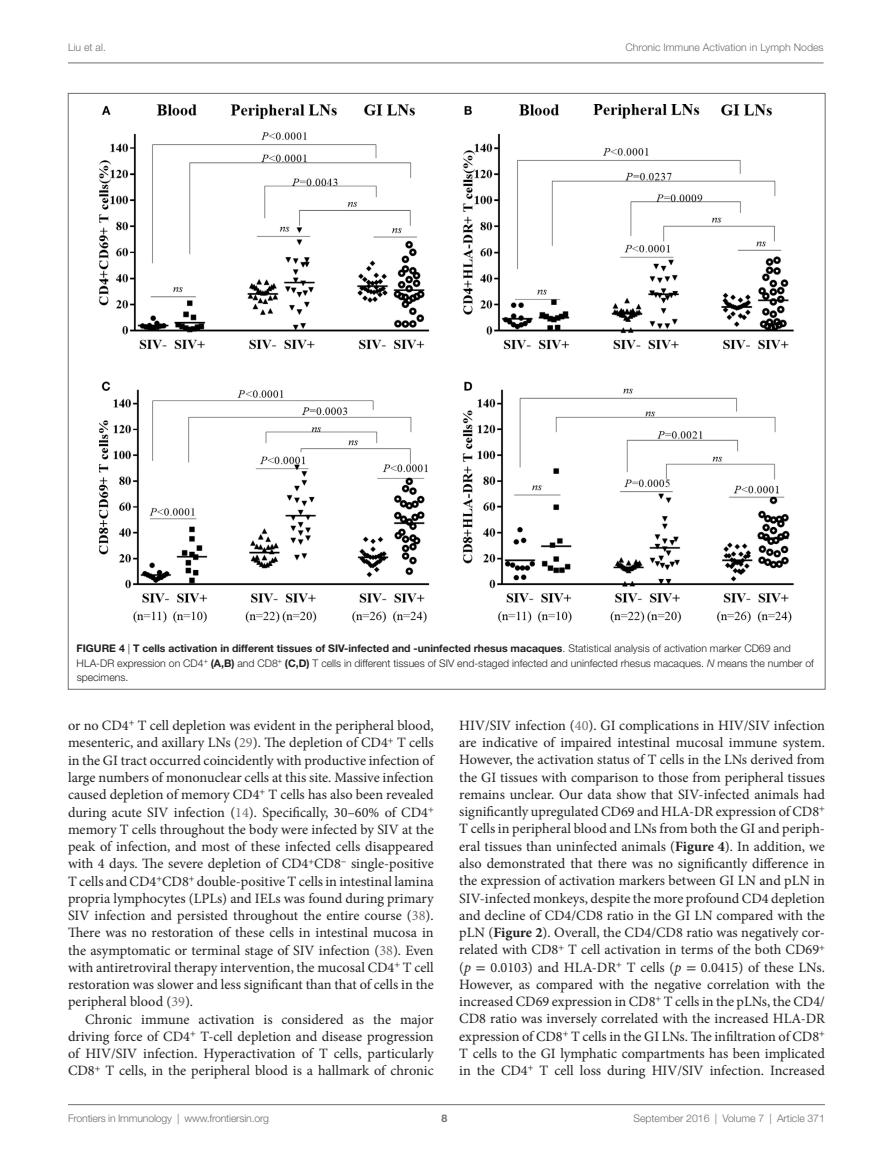
<style>
.page{position:relative;width:893px;height:1170px;background:#fff}
.page>*{position:absolute;margin:0;border:0;box-sizing:border-box;transform-origin:0 0}
.t1{font:14.25px/17.2px "Minion Pro";color:#231f20;text-align:justify}
.t2{font:300 10.5px/14.2px "Helvetica Neue LT Std";color:#231f20}
.t3{font:300 10.5px "Helvetica Neue LT Std";color:#6c6d70}
.t4{font:700 10.5px "Helvetica Neue LT Std";color:#6c6d70}
.s1{font-weight:700}
.s2{font-style:italic}
.s3{color:#6c6d70}
.s4{font-family:"STIX General"}
</style>
<div class="page">
<img style="left:100px;top:105px;width:694px;height:517px">
<hr style="left:68px;top:63px;width:756px;height:1px;background:#6c6d70">
<hr style="left:68px;top:1104px;width:757px;height:1px;background:#6c6d70">
<p class="t3" style="left:68px;top:41px;width:39px">Liu et al.</p>
<p class="t3" style="left:626px;top:41px;width:199px">Chronic Immune Activation in Lymph Nodes</p>
<p class="t2" style="left:77px;top:641px;width:739px"><span class="s1">FIG URE 4</span> | <span class="s1">T cells activation in different tissues of SIV-infected and -uninfected rhesus macaques</span>. Statistical analysis of activation marker CD69 and<br>HLA-DR expression on CD4<sup>+</sup> <span class="s1">(A,B)</span> and CD8<sup>+</sup> <span class="s1">(C,D)</span> T cells in different tissues of SIV end-staged infected and uninfected rhesus macaques. <span class="s2">N</span> means the number of specimens.</p>
<p class="t1" style="left:68px;top:717px;width:367px">or no CD4<sup>+</sup> T cell depletion was evident in the peripheral blood, mesenteric, and axillary LNs (<span class="s3">29</span>). The depletion of CD4<sup>+</sup> T cells in the GI tract occurred coincidently with productive infection of large numbers of mononuclear cells at this site. Massive infection caused depletion of memory CD4<sup>+</sup> T cells has also been revealed during acute SIV infection (<span class="s3">14</span>). Specifically, 30–60% of CD4<sup>+ </sup>memory T cells throughout the body were infected by SIV at the peak of infection, and most of these infected cells disappeared with 4 days. The severe depletion of CD4<sup>+</sup>CD8<sup>−</sup> single-positive T cells and CD4<sup>+</sup>CD8<sup>+</sup> double-positive T cells in intestinal lamina propria lymphocytes (LPLs) and IELs was found during primary SIV infection and persisted throughout the entire course (<span class="s3">38</span>).<br>There was no restoration of these cells in intestinal mucosa in the asymptomatic or terminal stage of SIV infection (<span class="s3">38</span>). Even with antiretroviral therapy intervention, the mucosal CD4<sup>+</sup> T cell restoration was slower and less significant than that of cells in the peripheral blood (<span class="s3">39</span>).</p>
<p class="t1" style="left:68px;top:1010px;width:367px;text-indent:17px">Chronic immune activation is considered as the major driving force of CD4<sup>+</sup> T-cell depletion and disease progression of HIV/SIV infection. Hyperactivation of T cells, particularly CD8<sup>+</sup> T cells, in the peripheral blood is a hallmark of chronic</p>
<p class="t1" style="left:459px;top:716px;width:367px">HIV/SIV infection (<span class="s3">40</span>). GI complications in HIV/SIV infection are indicative of impaired intestinal mucosal immune system.<br>However, the activation status of T cells in the LNs derived from the GI tissues with comparison to those from peripheral tissues remains unclear. Our data show that SIV-infected animals had significantly upregulated CD69 and HLA-DR expression of CD8<sup>+ </sup>T cells in peripheral blood and LNs from both the GI and periph&shy;eral tissues than uninfected animals (<span class="s1">Figure 4</span>). In addition, we also demonstrated that there was no significantly difference in the expression of activation markers between GI LN and pLN in SIV-infected monkeys, despite the more profound CD4 depletion and decline of CD4/CD8 ratio in the GI LN compared with the pLN (<span class="s1">Figure 2</span>). Overall, the CD4/CD8 ratio was negatively cor&shy;related with CD8<sup>+</sup> T cell activation in terms of the both CD69<sup>+ </sup>(<span class="s2">p</span> <span class="s4">=</span> 0.0103) and HLA-DR<sup>+</sup> T cells (<span class="s2">p</span> <span class="s4">=</span> 0.0415) of these LNs.<br>However, as compared with the negative correlation with the increased CD69 expression in CD8<sup>+</sup> T cells in the pLNs, the CD4/ CD8 ratio was inversely correlated with the increased HLA-DR expression of CD8<sup>+</sup> T cells in the GI LNs. The infiltration of CD8<sup>+ </sup>T cells to the GI lymphatic compartments has been implicated in the CD4<sup>+</sup> T cell loss during HIV/SIV infection. Increased</p>
<p class="t3" style="left:68px;top:1111px;width:203px">Frontiers in Immunology | www.frontiersin.org</p>
<p class="t3" style="left:633px;top:1111px;width:193px">September 2016 | Volume 7 | Article 371</p>
<p class="t4" style="left:441px;top:1111px;width:7px">8</p>
</div>
